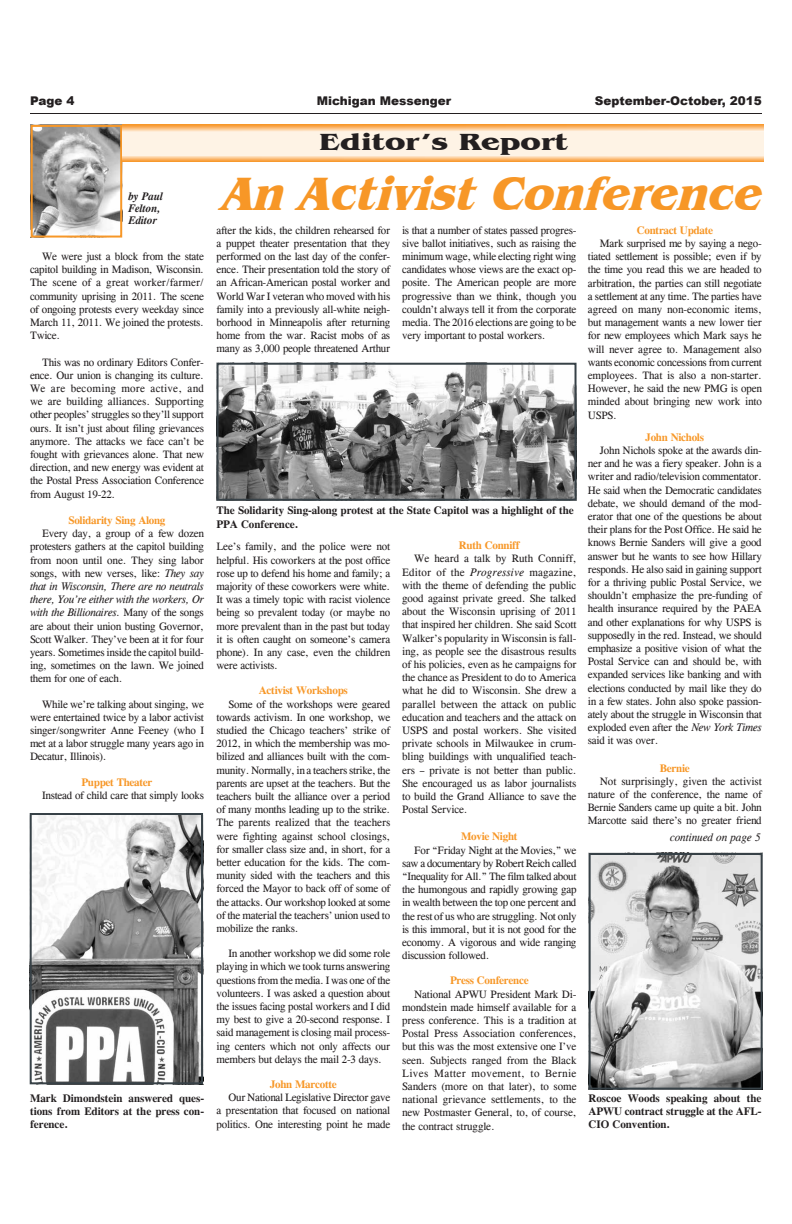
<style>
.page{position:relative;width:792px;height:1224px;background:#fff}
.page>*{position:absolute;margin:0;border:0;box-sizing:border-box;transform-origin:0 0}
.t1{font:italic 700 48px "Benguiat IT Cby BT";color:#f79727;scale:.96 1}
.t2{font:700 24px "Benguiat IT Cby BT";color:#231f20;scale:1.3 1}
.t3{font:900 12px "Arial";color:#231f20}
.t4{font:11px/13.2px "CG Times";letter-spacing:-.02em;color:#231f20;text-align:justify}
.t5{font:700 11px/13.2px "CG Times";color:#231f20;text-align:justify}
.t6{font:700 11px "CG Times";letter-spacing:-.02em;color:#f79727}
.t7{font:italic 700 11px/12px "CG Times";color:#231f20}
.t8{font:italic 11px "CG Times";color:#231f20}
.s1{font-style:italic}
</style>
<div class="page">
<hr style="left:30px;top:113px;width:732px;height:1px;background:#231f20">
<img style="left:34px;top:128px;width:85px;height:107px">
<div style="left:31px;top:125px;width:91px;height:113px;border:2px solid #f79727"></div>
<img style="left:122px;top:125px;width:641px;height:37px">
<div style="left:122px;top:132px;width:641px;height:24px;background:#fef3e5"></div>
<img style="left:220px;top:366px;width:354px;height:132px">
<div style="left:217px;top:363px;width:360px;height:138px;border:2px solid #374147"></div>
<img style="left:592px;top:856px;width:168px;height:231px">
<div style="left:589px;top:853px;width:174px;height:237px;border:2px solid #374147"></div>
<img style="left:33px;top:816px;width:167px;height:265px">
<div style="left:30px;top:813px;width:173px;height:271px;border:2px solid #374147"></div>
<p class="t3" style="left:30px;top:92px;width:46px">Page 4</p>
<p class="t3" style="left:317px;top:92px;width:136px">Michigan Messenger</p>
<p class="t3" style="left:595px;top:92px;width:169px">September-October, 2015</p>
<p class="t7" style="left:128px;top:190px;width:36px">by Paul<br>Felton,<br>Editor</p>
<p class="t4" style="left:30px;top:250px;width:175px;text-indent:12px">We were just a block from the state capitol building in Madison, Wisconsin.<br>The scene of a great worker/farmer/ community uprising in 2011. The scene of ongoing protests every weekday since March 11, 2011. We joined the protests.<br>Twice.</p>
<p class="t4" style="left:30px;top:355px;width:176px;text-indent:12px">This was no ordinary Editors Confer&shy;ence. Our union is changing its culture.<br>We are becoming more active, and we are building alliances. Supporting other peoples’ struggles so they’ll support ours. It isn’t just about filing grievances anymore. The attacks we face can’t be fought with grievances alone. That new direction, and new energy was evident at the Postal Press Association Conference from August 19-22.</p>
<p class="t6" style="left:68px;top:514px;width:98px">Solidarity Sing Along</p>
<p class="t4" style="left:30px;top:527px;width:176px;text-indent:12px">Every day, a group of a few dozen protesters gathers at the capitol building from noon until one. They sing labor songs, with new verses, like: <span class="s1">They say that in Wisconsin, There are no neutrals there, You’re either with the workers, Or with the Billionaires.</span> Many of the songs are about their union busting Governor, Scott Walker. They’ve been at it for four years. Sometimes inside the capitol build&shy;ing, sometimes on the lawn. We joined them for one of each.</p>
<p class="t4" style="left:30px;top:697px;width:176px;text-indent:12px">While we’re talking about singing, we were entertained twice by a labor activist singer/songwriter Anne Feeney (who I met at a labor struggle many years ago in Decatur, Illinois).</p>
<p class="t6" style="left:82px;top:775px;width:72px">Puppet Theater</p>
<p class="t4" style="left:42px;top:788px;width:163px">Instead of child care that simply looks</p>
<p class="t5" style="left:30px;top:1091px;width:175px">Mark Dimondstein answered ques&shy;tions from Editors at the press con&shy;ference.</p>
<h2 class="t2" style="left:319px;top:127px;width:193px">Editor’s Report</h2>
<h1 class="t1" style="left:220px;top:164px;width:579px">An ActivistConference</h1>
<p class="t4" style="left:217px;top:223px;width:175px">after the kids, the children rehearsed for a puppet theater presentation that they performed on the last day of the confer&shy;ence. Their presentation told the story of an African-American postal worker and World War I veteran who moved with his family into a previously all-white neigh&shy;borhood in Minneapolis after returning home from the war. Racist mobs of as many as 3,000 people threatened Arthur</p>
<p class="t4" style="left:402px;top:223px;width:176px">is that a number of states passed progres&shy;sive ballot initiatives, such as raising the minimum wage, while electing right wing candidates whose views are the exact op&shy;posite. The American people are more progressive than we think, though you couldn’t always tell it from the corporate media. The 2016 elections are going to be very important to postal workers.</p>
<p class="t5" style="left:217px;top:504px;width:359px">The Solidarity Sing-along protest at the State Capitol was a highlight of the<br>PPA Conference.</p>
<p class="t4" style="left:217px;top:540px;width:175px">Lee’s family, and the police were not helpful. His coworkers at the post office rose up to defend his home and family; a majority of these coworkers were white.<br>It was a timely topic with racist violence being so prevalent today (or maybe no more prevalent than in the past but today it is often caught on someone’s camera phone). In any case, even the children were activists.</p>
<p class="t6" style="left:259px;top:684px;width:90px">Activist Workshops</p>
<p class="t4" style="left:217px;top:697px;width:175px;text-indent:12px">Some of the workshops were geared towards activism. In one workshop, we studied the Chicago teachers’ strike of 2012, in which the membership was mo&shy;bilized and alliances built with the com&shy;munity. Normally, in a teachers strike, the parents are upset at the teachers. But the teachers built the alliance over a period of many months leading up to the strike.<br>The parents realized that the teachers were fighting against school closings, for smaller class size and, in short, for a better education for the kids. The com&shy;munity sided with the teachers and this forced the Mayor to back off of some of the attacks. Our workshop looked at some of the material the teachers’ union used to mobilize the ranks.</p>
<p class="t4" style="left:217px;top:947px;width:175px;text-indent:12px">In another workshop we did some role playing in which we took turns answering questions from the media. I was one of the volunteers. I was asked a question about the issues facing postal workers and I did my best to give a 20-second response. I said management is closing mail process&shy;ing centers which not only affects our members but delays the mail 2-3 days.</p>
<p class="t6" style="left:270px;top:1078px;width:68px">John Marcotte</p>
<p class="t4" style="left:217px;top:1091px;width:175px;text-indent:12px">Our National Legislative Director gave a presentation that focused on national politics. One interesting point he made</p>
<p class="t6" style="left:459px;top:539px;width:62px">Ruth Conniff</p>
<p class="t4" style="left:402px;top:552px;width:176px;text-indent:12px">We heard a talk by Ruth Conniff, Editor of the <span class="s1">Progressive</span> magazine, with the theme of defending the public good against private greed. She talked about the Wisconsin uprising of 2011 that inspired her children. She said Scott Walker’s popularity in Wisconsin is fall&shy;ing, as people see the disastrous results of his policies, even as he campaigns for the chance as President to do to America what he did to Wisconsin. She drew a parallel between the attack on public education and teachers and the attack on USPS and postal workers. She visited private schools in Milwaukee in crum&shy;bling buildings with unqualified teach&shy;ers – private is not better than public.<br>She encouraged us as labor journalists to build the Grand Alliance to save the Postal Service.</p>
<p class="t6" style="left:461px;top:830px;width:58px">Movie Night</p>
<p class="t4" style="left:402px;top:843px;width:176px;text-indent:12px">For “Friday Night at the Movies,” we saw a documentary by Robert Reich called “Inequality for All.” The film talked about the humongous and rapidly growing gap in wealth between the top one percent and the rest of us who are struggling. Not only is this immoral, but it is not good for the economy. A vigorous and wide ranging discussion followed.</p>
<p class="t6" style="left:450px;top:974px;width:80px">Press Conference</p>
<p class="t4" style="left:402px;top:987px;width:176px;text-indent:12px">National APWU President Mark Di&shy;mondstein made himself available for a press conference. This is a tradition at Postal Press Association conferences, but this was the most extensive one I’ve seen. Subjects ranged from the Black Lives Matter movement, to Bernie Sanders (more on that later), to some national grievance settlements, to the new Postmaster General, to, of course, the contract struggle.</p>
<p class="t6" style="left:637px;top:223px;width:78px">Contract Update</p>
<p class="t4" style="left:588px;top:237px;width:176px;text-indent:12px">Mark surprised me by saying a nego&shy;tiated settlement is possible; even if by the time you read this we are headed to arbitration, the parties can still negotiate a settlement at any time. The parties have agreed on many non-economic items, but management wants a new lower tier for new employees which Mark says he will never agree to. Management also wants economic concessions from current employees. That is also a non-starter.<br>However, he said the new PMG is open minded about bringing new work into USPS.</p>
<p class="t6" style="left:646px;top:430px;width:60px">John Nichols</p>
<p class="t4" style="left:588px;top:444px;width:175px;text-indent:12px">John Nichols spoke at the awards din&shy;ner and he was a fiery speaker. John is a writer and radio/television commentator.<br>He said when the Democratic candidates debate, we should demand of the mod&shy;erator that one of the questions be about their plans for the Post Office. He said he knows Bernie Sanders will give a good answer but he wants to see how Hillary responds. He also said in gaining support for a thriving public Postal Service, we shouldn’t emphasize the pre-funding of health insurance required by the PAEA and other explanations for why USPS is supposedly in the red. Instead, we should emphasize a positive vision of what the Postal Service can and should be, with expanded services like banking and with elections conducted by mail like they do in a few states. John also spoke passion&shy;ately about the struggle in Wisconsin that exploded even after the <span class="s1">New York Times </span>said it was over.</p>
<p class="t6" style="left:660px;top:761px;width:31px">Bernie</p>
<p class="t4" style="left:588px;top:775px;width:175px;text-indent:12px">Not surprisingly, given the activist nature of the conference, the name of Bernie Sanders came up quite a bit. John Marcotte said there’s no greater friend</p>
<p class="t8" style="left:670px;top:831px;width:92px">continued on page 5</p>
<p class="t5" style="left:589px;top:1092px;width:174px">Roscoe Woods speaking about the APWU contract struggle at the AFL-CIO Convention.</p>
</div>
